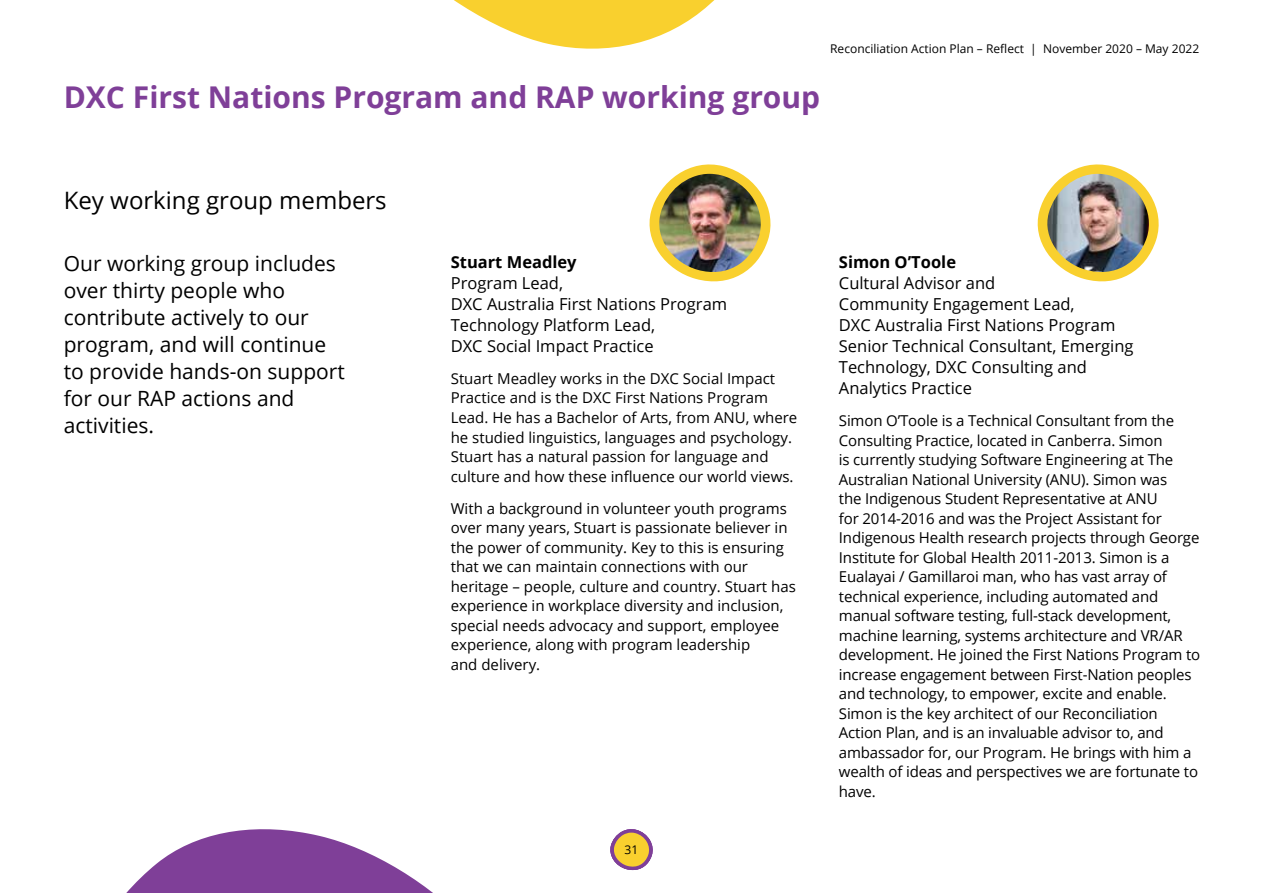
<style>
.page{position:relative;width:1263px;height:893px;background:#fff}
.page>*{position:absolute;margin:0;border:0;box-sizing:border-box;transform-origin:0 0}
.t1{font:700 30px "Open Sans";color:#7f3f98}
.t2{font:24px "Open Sans";color:#000}
.t3{font:21px/27px "Open Sans";color:#000}
.t4{font:16.5px/21px "Open Sans";color:#000}
.t5{font:700 16.5px "Open Sans";color:#000}
.t6{font:15px/19.5px "Open Sans";letter-spacing:-.01em;color:#000}
.t7{font:12px "Open Sans";color:#000}
</style>
<div class="page">
<svg style="left:649px;top:164px;width:122px;height:118px"></svg>
<img style="left:658px;top:174px;width:104px;height:100px">
<svg style="left:1037px;top:164px;width:122px;height:118px"></svg>
<img style="left:1046px;top:174px;width:104px;height:100px">
<svg style="left:454px;top:0;width:261px;height:49px"></svg>
<svg style="left:126px;top:829px;width:307px;height:64px"></svg>
<svg style="left:610px;top:829px;width:43px;height:41px"></svg>
<h1 class="t1" style="left:64px;top:76px;width:758px">DXC First Nations Program and RAP working group</h1>
<p class="t7" style="left:830px;top:41px;width:370px">Reconciliation Action Plan – Reflect | November 2020 – May 2022</p>
<h2 class="t2" style="left:64px;top:184px;width:324px">Key working group members</h2>
<h3 class="t3" style="left:64px;top:250px;width:283px">Our working group includes over thirty people who contribute actively to our program, and will continue to provide hands-on support for our RAP actions and activities.</h3>
<p class="t5" style="left:451px;top:250px;width:127px">Stuart Meadley</p>
<p class="t4" style="left:451px;top:272px;width:278px">Program Lead,<br>DXC Australia First Nations Program<br>Technology Platform Lead,<br>DXC Social Impact Practice</p>
<p class="t6" style="left:451px;top:368px;width:348px">Stuart Meadley works in the DXC Social Impact Practice and is the DXC First Nations Program Lead. He has a Bachelor of Arts, from ANU, where he studied linguistics, languages and psychology.<br>Stuart has a natural passion for language and culture and how these influence our world views.</p>
<p class="t6" style="left:451px;top:498px;width:347px">With a background in volunteer youth programs over many years, Stuart is passionate believer in the power of community. Key to this is ensuring that we can maintain connections with our heritage – people, culture and country. Stuart has experience in workplace diversity and inclusion, special needs advocacy and support, employee experience, along with program leadership<br>and delivery.</p>
<p class="t7" style="left:625px;top:842px;width:15px">31</p>
<p class="t5" style="left:839px;top:250px;width:119px">Simon O’Toole</p>
<p class="t4" style="left:839px;top:272px;width:296px">Cultural Advisor and<br>Community Engagement Lead,<br>DXC Australia First Nations Program<br>Senior Technical Consultant, Emerging<br>Technology, DXC Consulting and<br>Analytics Practice</p>
<p class="t6" style="left:839px;top:410px;width:363px">Simon O’Toole is a Technical Consultant from the Consulting Practice, located in Canberra. Simon<br>is currently studying Software Engineering at The Australian National University (ANU). Simon was<br>the Indigenous Student Representative at ANU<br>for 2014-2016 and was the Project Assistant for Indigenous Health research projects through George Institute for Global Health 2011-2013. Simon is a Eualayai / Gamillaroi man, who has vast array of technical experience, including automated and manual software testing, full-stack development, machine learning, systems architecture and VR/AR development. He joined the First Nations Program to increase engagement between First-Nation peoples and technology, to empower, excite and enable.<br>Simon is the key architect of our Reconciliation Action Plan, and is an invaluable advisor to, and ambassador for, our Program. He brings with him a wealth of ideas and perspectives we are fortunate to have.</p>
</div>
